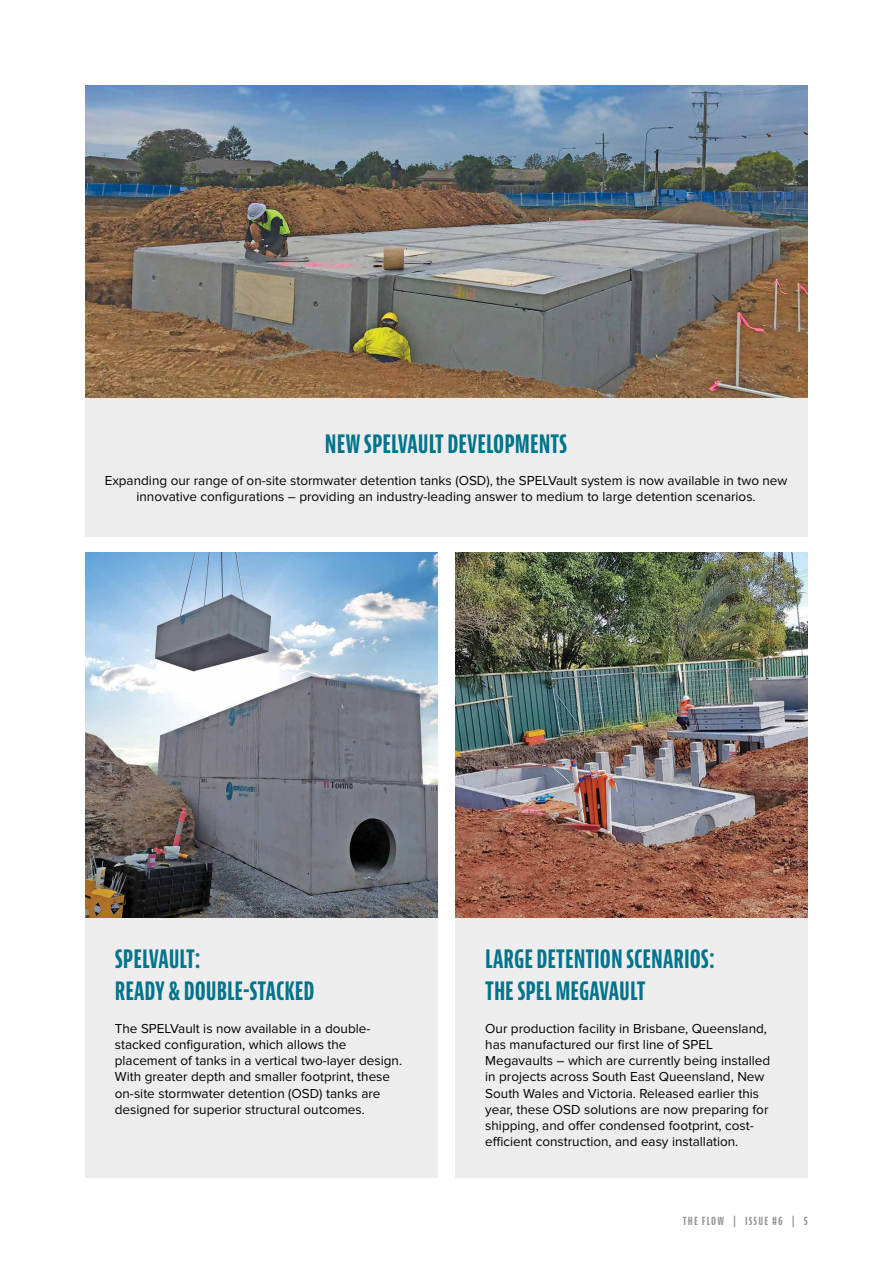
<style>
.page{position:relative;width:893px;height:1263px;background:#fff}
.page>*{position:absolute;margin:0;border:0;box-sizing:border-box;transform-origin:0 0}
.t1{font:700 extra-condensed 27px/32.4px "Bernina Sans";color:#00748b}
.t2{font:13.5px/16.2px "Proxima Nova";color:#000}
.t3{font:700 extra-condensed 12px "Bernina Sans";letter-spacing:.1em;color:#939598}
</style>
<div class="page">
<div style="left:85px;top:387px;width:723px;height:150px;background:#ededee"></div>
<div style="left:85px;top:907px;width:353px;height:271px;background:#ededee"></div>
<div style="left:455px;top:907px;width:353px;height:271px;background:#ededee"></div>
<img style="left:85px;top:553px;width:353px;height:365px">
<img style="left:455px;top:553px;width:353px;height:365px">
<img style="left:85px;top:85px;width:723px;height:313px">
<h1 class="t1" style="left:325px;top:427px;width:244px">NEW SPELVAULT DEVELOPMENTS</h1>
<p class="t2" style="left:105px;top:472px;width:684px;text-align:center">Expanding our range of on-site stormwater detention tanks (OSD), the SPELVault system is now available in two new innovative configurations – providing an industry-leading answer to medium to large detention scenarios.</p>
<h1 class="t1" style="left:115px;top:943px;width:201px">SPELVAULT:<br>READY &amp; DOUBLE-STACKED</h1>
<p class="t2" style="left:115px;top:1020px;width:289px">The SPELVault is now available in a double&shy;stacked configuration, which allows the placement of tanks in a vertical two-layer design.<br>With greater depth and smaller footprint, these on-site stormwater detention (OSD) tanks are designed for superior structural outcomes.</p>
<h1 class="t1" style="left:485px;top:943px;width:231px">LARGE DETENTION SCENARIOS:<br>THE SPEL MEGAVAULT</h1>
<p class="t2" style="left:485px;top:1020px;width:286px">Our production facility in Brisbane, Queensland, has manufactured our first line of SPEL Megavaults – which are currently being installed in projects across South East Queensland, New South Wales and Victoria. Released earlier this year, these OSD solutions are now preparing for shipping, and offer condensed footprint, cost&shy;efficient construction, and easy installation.</p>
<p class="t3" style="left:683px;top:1214px;width:127px">THE FLOW | ISSUE #6 | 5</p>
</div>
